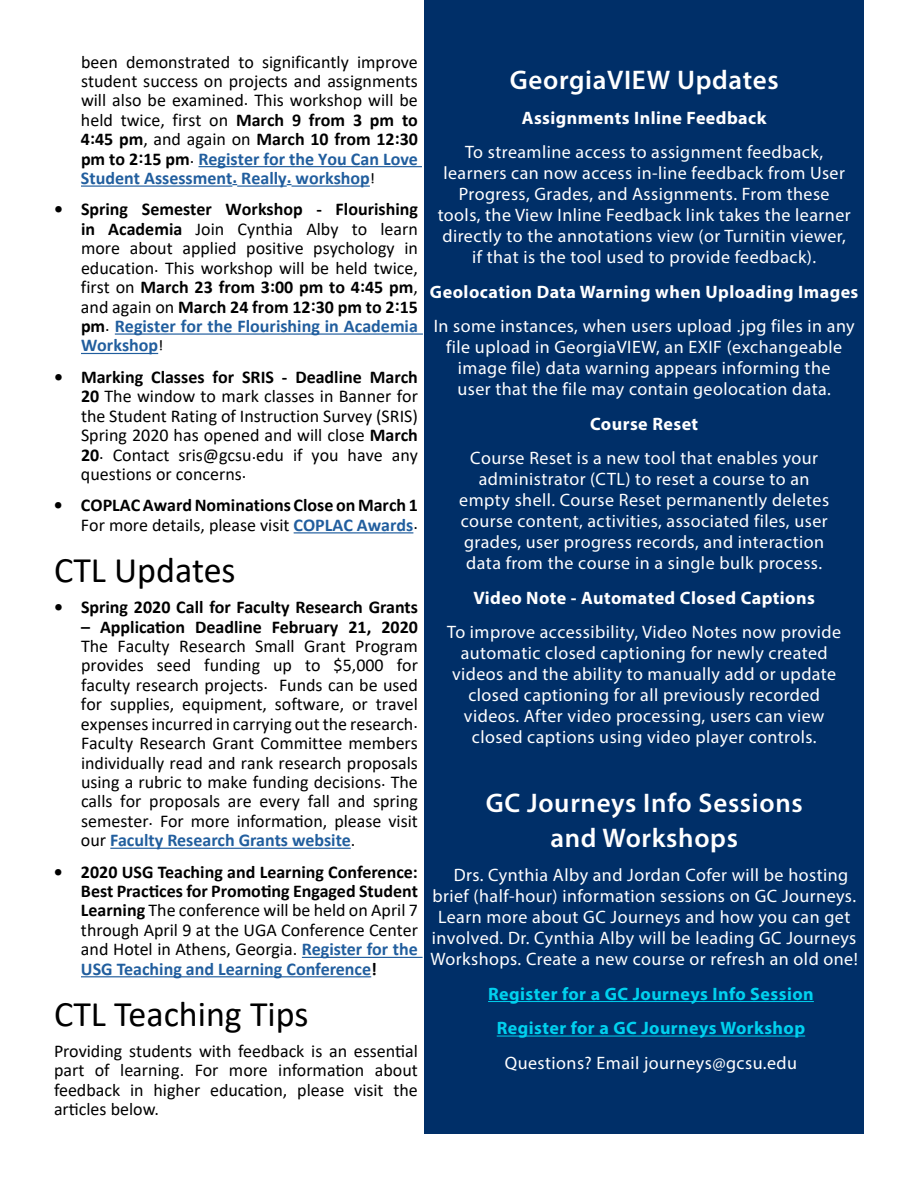
<style>
.page{position:relative;width:918px;height:1188px;background:#fff}
.page>*{position:absolute;margin:0;border:0;box-sizing:border-box;transform-origin:0 0}
.t1{font:36px "Calibri";color:#000}
.t2{font:600 27px/34.5px "Myriad Pro";letter-spacing:.025em;color:#fff;text-align:center}
.t3{font:18px/19.4px "Calibri";color:#000;text-align:justify}
.t4{font:18px/21px "Myriad Pro";letter-spacing:.025em;color:#fff;text-align:center}
.t5{font:700 18px/19.4px "Calibri";color:#000;text-align:right}
.t6{font:700 18px "Myriad Pro";letter-spacing:.025em;color:#fff}
.t7{font:700 18px/34.5px "Myriad Pro";letter-spacing:.025em;color:#00d1ef;text-align:center}
.s1{font-weight:700}
.s2{font-weight:700;color:#215e9e}
.s3{font-weight:400}
.s4{color:#215e9e}
</style>
<div class="page">
<div style="left:424px;top:0;width:440px;height:1134px;background:#002f68"></div>
<hr style="left:488px;top:1001px;width:326px;height:1px;background:#00d1ef">
<hr style="left:497px;top:1036px;width:308px;height:1px;background:#00d1ef">
<hr style="left:198px;top:166px;width:224px;height:1px;background:#215e9e">
<hr style="left:81px;top:186px;width:151px;height:1px;background:#215e9e">
<hr style="left:237px;top:186px;width:50px;height:1px;background:#215e9e">
<hr style="left:292px;top:186px;width:78px;height:1px;background:#215e9e">
<hr style="left:115px;top:333px;width:308px;height:2px;background:#215e9e">
<hr style="left:81px;top:353px;width:77px;height:1px;background:#215e9e">
<hr style="left:294px;top:532px;width:119px;height:1px;background:#215e9e">
<hr style="left:110px;top:848px;width:241px;height:1px;background:#215e9e">
<hr style="left:302px;top:957px;width:121px;height:1px;background:#215e9e">
<hr style="left:81px;top:976px;width:290px;height:1px;background:#215e9e">
<p class="t3" style="left:81px;top:51px;width:338px">been demonstrated to significantly improve student success on projects and assignments will also be examined. This workshop will be held twice, first on <span class="s1">March 9 from 3 pm to 4:45 pm</span>, and again on <span class="s1">March 10 from 12:30 pm to 2:15 pm</span>. <span class="s2">Register for the You Can Love Student Assessment. Really. workshop</span>!</p>
<p class="t3" style="left:81px;top:199px;width:339px;text-indent:-27px"><span class="s1">• Spring Semester Workshop - Flourishing in Academia</span> Join Cynthia Alby to learn more about applied positive psychology in education. This workshop will be held twice, first on <span class="s1">March 23 from 3:00 pm to 4:45 pm</span>, and again on <span class="s1">March 24 from 12:30 pm to 2:15 pm</span>. <span class="s2">Register for the Flourishing in Academia Workshop</span>!</p>
<p class="t3" style="left:81px;top:367px;width:338px;text-indent:-27px"><span class="s1">• Marking Classes for SRIS - Deadline March 20</span> The window to mark classes in Banner for the Student Rating of Instruction Survey (SRIS)<br>Spring 2020 has opened and will close <span class="s1">March</span></p>
<p class="t3" style="left:81px;top:444px;width:338px"><span class="s1">20</span>. Contact sris@gcsu.edu if you have any questions or concerns.</p>
<p class="t5" style="left:54px;top:495px;width:365px">• COPLAC Award Nominations Close on March 1<br><span class="s3">For more details, please visit</span> <span class="s4">COPLAC Awards</span><span class="s3">.</span></p>
<h1 class="t1" style="left:54px;top:545px;width:183px">CTL Updates</h1>
<p class="t5" style="left:54px;top:597px;width:365px">• Spring 2020 Call for Faculty Research Grants</p>
<p class="t5" style="left:81px;top:617px;width:338px">– Application Deadline February 21, 2020</p>
<p class="t3" style="left:81px;top:636px;width:338px">The Faculty Research Small Grant Program provides seed funding up to $5,000 for faculty research projects. Funds can be used for supplies, equipment, software, or travel expenses incurred in carrying out the research.<br>Faculty Research Grant Committee members individually read and rank research proposals using a rubric to make funding decisions. The calls for proposals are every fall and spring semester. For more information, please visit our <span class="s2">Faculty Research Grants website</span>.</p>
<p class="t3" style="left:81px;top:862px;width:338px;text-indent:-27px"><span class="s1">• 2020 USG Teaching and Learning Conference:<br>Best Practices for Promoting Engaged Student Learning</span> The conference will be held on April 7 through April 9 at the UGA Conference Center and Hotel in Athens, Georgia. <span class="s2">Register for the USG Teaching and Learning Conference</span><span class="s1">!</span></p>
<h1 class="t1" style="left:54px;top:989px;width:256px">CTL Teaching Tips</h1>
<p class="t3" style="left:54px;top:1041px;width:365px">Providing students with feedback is an essential part of learning. For more information about feedback in higher education, please visit the articles below.</p>
<h2 class="t2" style="left:510px;top:62px;width:270px">GeorgiaVIEW Updates</h2>
<p class="t6" style="left:522px;top:106px;width:246px">Assignments Inline Feedback</p>
<p class="t4" style="left:438px;top:141px;width:415px">To streamline access to assignment feedback, learners can now access in-line feedback from User Progress, Grades, and Assignments. From these tools, the View Inline Feedback link takes the learner directly to the annotations view (or Turnitin viewer, if that is the tool used to provide feedback).</p>
<p class="t6" style="left:430px;top:280px;width:430px">Geolocation Data Warning when Uploading Images</p>
<p class="t4" style="left:434px;top:315px;width:423px">In some instances, when users upload .jpg files in any file upload in GeorgiaVIEW, an EXIF (exchangeable image file) data warning appears informing the<br>user that the file may contain geolocation data.</p>
<p class="t6" style="left:590px;top:412px;width:110px">Course Reset</p>
<p class="t4" style="left:459px;top:448px;width:371px">Course Reset is a new tool that enables your administrator (CTL) to reset a course to an empty shell. Course Reset permanently deletes course content, activities, associated files, user grades, user progress records, and interaction data from the course in a single bulk process.</p>
<p class="t6" style="left:473px;top:586px;width:343px">Video Note - Automated Closed Captions</p>
<p class="t4" style="left:447px;top:622px;width:395px">To improve accessibility, Video Notes now provide automatic closed captioning for newly created videos and the ability to manually add or update closed captioning for all previously recorded videos. After video processing, users can view closed captions using video player controls.</p>
<h2 class="t2" style="left:486px;top:785px;width:319px">GC Journeys Info Sessions and Workshops</h2>
<p class="t4" style="left:454px;top:864px;width:396px">Drs. Cynthia Alby and Jordan Cofer will be hosting</p>
<p class="t4" style="left:432px;top:885px;width:425px">brief (half-hour) information sessions on GC Journeys.</p>
<p class="t4" style="left:438px;top:906px;width:414px">Learn more about GC Journeys and how you can get</p>
<p class="t4" style="left:432px;top:927px;width:426px">involved. Dr. Cynthia Alby will be leading GC Journeys</p>
<p class="t4" style="left:431px;top:948px;width:429px">Workshops. Create a new course or refresh an old one!</p>
<p class="t7" style="left:488px;top:976px;width:327px">Register for a GC Journeys Info Session<br>Register for a GC Journeys Workshop</p>
<p class="t4" style="left:505px;top:1052px;width:294px">Questions? Email journeys@gcsu.edu</p>
</div>
